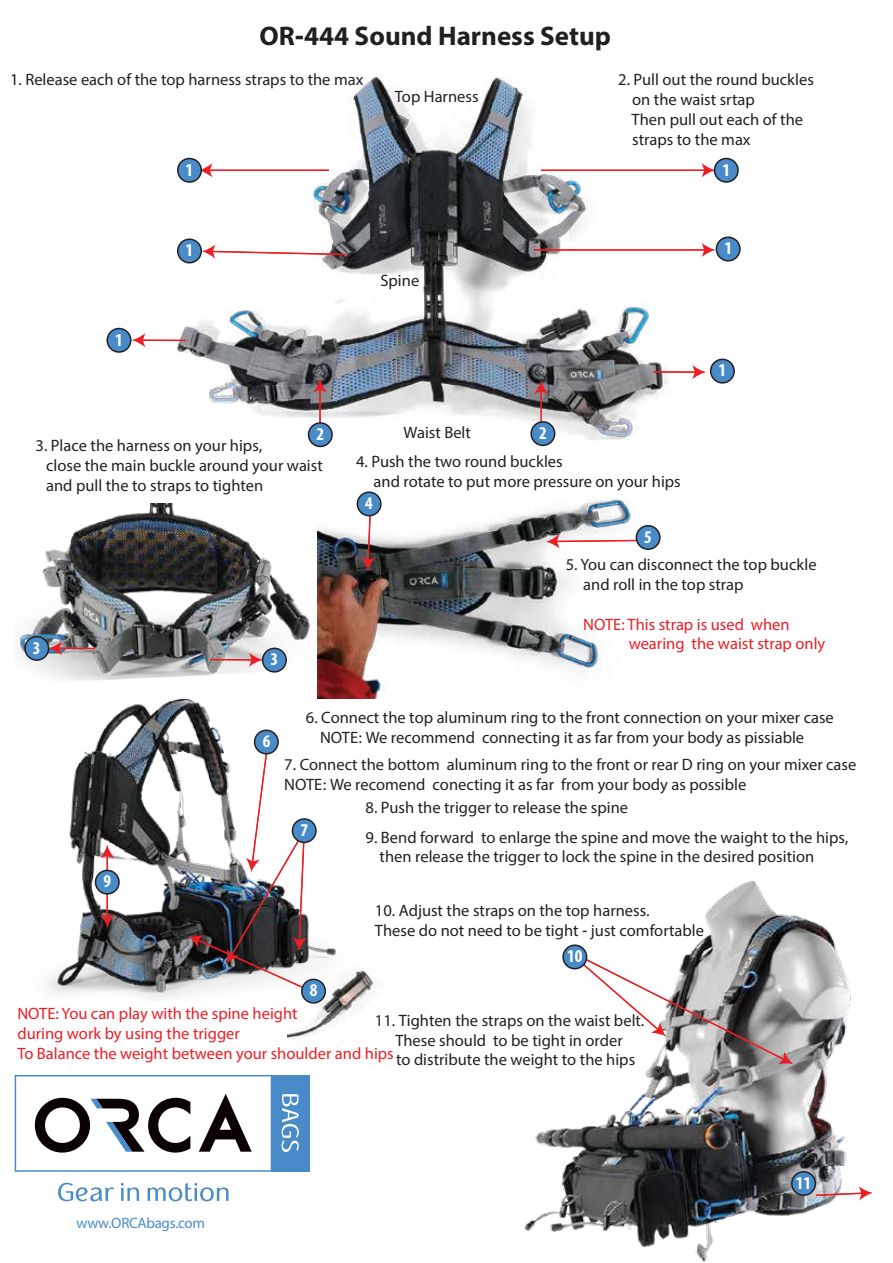
<style>
.page{position:relative;width:893px;height:1263px;background:#fff}
.page>*{position:absolute;margin:0;border:0;box-sizing:border-box;transform-origin:0 0}
.t1{font:700 27px "Myriad Hebrew";color:#231f20}
.t2{font:700 condensed 18px "Myriad Pro";color:#fff}
.t3{font:16.5px/19.8px "Myriad Hebrew";color:#231f20}
.t4{font:16.5px/19.8px "Myriad Pro";color:#231f20}
.t5{font:16.5px/19.8px "Myriad Pro";color:#ed1d24}
.t6{font:15px "Myriad Pro";letter-spacing:-.02em;color:#498bc9}
.s1{font-family:"Myriad Pro"}
</style>
<div class="page">
<img style="left:19px;top:504px;width:291px;height:144px">
<img style="left:524px;top:880px;width:336px;height:381px">
<img style="left:166px;top:77px;width:513px;height:371px">
<img style="left:317px;top:492px;width:343px;height:207px">
<img style="left:19px;top:648px;width:335px;height:351px">
<hr style="left:540px;top:390px;width:2px;height:54px;background:#ed1d24">
<svg style="left:534px;top:381px;width:14px;height:13px"></svg>
<hr style="left:319px;top:389px;width:2px;height:53px;background:#ed1d24">
<svg style="left:313px;top:380px;width:14px;height:12px"></svg>
<hr style="left:106px;top:854px;width:2px;height:64px;background:#ed1d24">
<svg style="left:100px;top:845px;width:14px;height:13px"></svg>
<svg style="left:100px;top:914px;width:14px;height:13px"></svg>
<svg style="left:564px;top:947px;width:228px;height:117px"></svg>
<svg style="left:814px;top:1186px;width:58px;height:14px"></svg>
<hr style="left:541px;top:170px;width:164px;height:1px;background:#ed1d24">
<svg style="left:702px;top:163px;width:12px;height:14px"></svg>
<hr style="left:534px;top:249px;width:171px;height:2px;background:#ed1d24">
<svg style="left:702px;top:243px;width:12px;height:14px"></svg>
<hr style="left:209px;top:170px;width:120px;height:1px;background:#ed1d24">
<svg style="left:200px;top:163px;width:12px;height:14px"></svg>
<svg style="left:202px;top:244px;width:146px;height:15px"></svg>
<hr style="left:142px;top:339px;width:44px;height:2px;background:#ed1d24">
<svg style="left:133px;top:333px;width:12px;height:14px"></svg>
<img style="left:189px;top:752px;width:118px;height:237px">
<hr style="left:58px;top:647px;width:37px;height:2px;background:#ed1d24">
<svg style="left:49px;top:641px;width:13px;height:14px"></svg>
<hr style="left:653px;top:371px;width:43px;height:2px;background:#ed1d24">
<svg style="left:692px;top:365px;width:13px;height:14px"></svg>
<svg style="left:547px;top:534px;width:92px;height:14px"></svg>
<svg style="left:361px;top:513px;width:14px;height:57px"></svg>
<hr style="left:210px;top:659px;width:43px;height:1px;background:#ed1d24">
<svg style="left:249px;top:653px;width:13px;height:14px"></svg>
<img style="left:288px;top:956px;width:86px;height:84px">
<div style="left:178px;top:159px;width:23px;height:23px;background:#498bc9;border-radius:50%"></div>
<div style="left:177px;top:158px;width:25px;height:25px;border:2px solid #231f20;border-radius:50%"></div>
<div style="left:309px;top:423px;width:23px;height:23px;background:#498bc9;border-radius:50%"></div>
<div style="left:308px;top:422px;width:25px;height:25px;border:2px solid #231f20;border-radius:50%"></div>
<div style="left:531px;top:422px;width:24px;height:23px;background:#498bc9;border-radius:50%"></div>
<div style="left:530px;top:421px;width:25px;height:25px;border:2px solid #231f20;border-radius:50%"></div>
<div style="left:25px;top:637px;width:24px;height:23px;background:#498bc9;border-radius:50%"></div>
<div style="left:24px;top:636px;width:25px;height:25px;border:2px solid #231f20;border-radius:50%"></div>
<div style="left:263px;top:648px;width:23px;height:24px;background:#498bc9;border-radius:50%"></div>
<div style="left:262px;top:648px;width:25px;height:25px;border:2px solid #231f20;border-radius:50%"></div>
<div style="left:357px;top:492px;width:24px;height:24px;background:#498bc9;border-radius:50%"></div>
<div style="left:357px;top:491px;width:25px;height:25px;border:2px solid #231f20;border-radius:50%"></div>
<div style="left:636px;top:526px;width:24px;height:23px;background:#498bc9;border-radius:50%"></div>
<div style="left:636px;top:525px;width:25px;height:25px;border:2px solid #231f20;border-radius:50%"></div>
<div style="left:255px;top:730px;width:23px;height:24px;background:#498bc9;border-radius:50%"></div>
<div style="left:254px;top:729px;width:25px;height:25px;border:2px solid #231f20;border-radius:50%"></div>
<div style="left:292px;top:819px;width:24px;height:23px;background:#498bc9;border-radius:50%"></div>
<div style="left:292px;top:818px;width:25px;height:25px;border:2px solid #231f20;border-radius:50%"></div>
<div style="left:563px;top:945px;width:24px;height:24px;background:#498bc9;border-radius:50%"></div>
<div style="left:562px;top:944px;width:25px;height:25px;border:2px solid #231f20;border-radius:50%"></div>
<div style="left:792px;top:1172px;width:23px;height:23px;background:#498bc9;border-radius:50%"></div>
<div style="left:791px;top:1171px;width:25px;height:25px;border:2px solid #231f20;border-radius:50%"></div>
<div style="left:302px;top:979px;width:23px;height:24px;background:#498bc9;border-radius:50%"></div>
<div style="left:301px;top:979px;width:25px;height:25px;border:2px solid #231f20;border-radius:50%"></div>
<div style="left:96px;top:870px;width:23px;height:24px;background:#498bc9;border-radius:50%"></div>
<div style="left:95px;top:870px;width:25px;height:25px;border:2px solid #231f20;border-radius:50%"></div>
<div style="left:107px;top:328px;width:24px;height:24px;background:#498bc9;border-radius:50%"></div>
<div style="left:107px;top:328px;width:24px;height:25px;border:2px solid #231f20;border-radius:50%"></div>
<div style="left:178px;top:239px;width:23px;height:24px;background:#498bc9;border-radius:50%"></div>
<div style="left:177px;top:238px;width:25px;height:25px;border:2px solid #231f20;border-radius:50%"></div>
<div style="left:714px;top:159px;width:24px;height:23px;background:#498bc9;border-radius:50%"></div>
<div style="left:714px;top:158px;width:25px;height:25px;border:2px solid #231f20;border-radius:50%"></div>
<div style="left:711px;top:359px;width:23px;height:24px;background:#498bc9;border-radius:50%"></div>
<div style="left:710px;top:359px;width:25px;height:25px;border:2px solid #231f20;border-radius:50%"></div>
<div style="left:716px;top:237px;width:24px;height:24px;background:#498bc9;border-radius:50%"></div>
<div style="left:716px;top:236px;width:25px;height:25px;border:2px solid #231f20;border-radius:50%"></div>
<svg style="left:58px;top:1183px;width:56px;height:18px"></svg>
<svg style="left:121px;top:1183px;width:18px;height:18px"></svg>
<svg style="left:148px;top:1183px;width:80px;height:18px"></svg>
<div style="left:271px;top:1075px;width:39px;height:97px;background:#498bc9"></div>
<svg style="left:282px;top:1094px;width:17px;height:58px"></svg>
<svg style="left:15px;top:1075px;width:256px;height:97px"></svg>
<h1 class="t1" style="left:260px;top:21px;width:353px">OR-444 Sound Harness Setup</h1>
<p class="t3" style="left:10px;top:71px;width:355px"><span class="s1">1.</span> Release each of the top harness straps to the max</p>
<p class="t4" style="left:632px;top:69px;width:184px;text-indent:-13px">2. Pull out the round buckles on the waist srtap<br>Then pull out each of the straps to the max</p>
<p class="t4" style="left:395px;top:86px;width:85px">Top Harness</p>
<p class="t2" style="left:186px;top:158px;width:9px">1</p>
<p class="t2" style="left:115px;top:328px;width:9px">1</p>
<p class="t2" style="left:186px;top:239px;width:9px">1</p>
<p class="t4" style="left:380px;top:270px;width:40px">Spine</p>
<p class="t4" style="left:404px;top:422px;width:69px">Waist Belt</p>
<p class="t2" style="left:316px;top:423px;width:9px">2</p>
<p class="t2" style="left:539px;top:422px;width:9px">2</p>
<p class="t3" style="left:46px;top:436px;width:278px;text-indent:-11px"><span class="s1">3.</span> Place the harness on your hips,<br>close the main buckle around your waist and pull the to straps to tighten</p>
<p class="t4" style="left:374px;top:451px;width:309px;text-indent:-17px">4. Push the two round buckles<br>and rotate to put more pressure on your hips</p>
<p class="t2" style="left:365px;top:492px;width:9px">4</p>
<p class="t2" style="left:644px;top:525px;width:9px">5</p>
<p class="t2" style="left:722px;top:158px;width:9px">1</p>
<p class="t2" style="left:724px;top:237px;width:9px">1</p>
<p class="t2" style="left:719px;top:359px;width:9px">1</p>
<p class="t2" style="left:33px;top:636px;width:9px">3</p>
<p class="t2" style="left:103px;top:870px;width:9px">9</p>
<p class="t2" style="left:271px;top:648px;width:9px">3</p>
<p class="t4" style="left:583px;top:554px;width:235px;text-indent:-17px">5. You can disconnect the top buckle and roll in the top strap</p>
<p class="t5" style="left:629px;top:614px;width:198px;text-indent:-45px">NOTE: This strap is used when wearing the waist strap only</p>
<p class="t2" style="left:263px;top:730px;width:9px">6</p>
<p class="t3" style="left:320px;top:708px;width:515px;text-indent:-14px"><span class="s1">6.</span> Connect the top aluminum ring to the front connection on your mixer case<br>NOTE: We recommend connecting it as far from your body as pissiable</p>
<p class="t3" style="left:284px;top:755px;width:574px"><span class="s1">7.</span> Connect the bottom aluminum ring to the front or rear D ring on your mixer case<br>NOTE: We recomend conecting it as far from your body as possible</p>
<p class="t2" style="left:300px;top:819px;width:9px">7</p>
<p class="t3" style="left:366px;top:799px;width:264px"><span class="s1">8.</span> Push the trigger to release the spine</p>
<p class="t3" style="left:380px;top:828px;width:470px;text-indent:-14px"><span class="s1">9.</span> Bend forward to enlarge the spine and move the waight to the hips, then release the trigger to lock the spine in the desired position</p>
<p class="t2" style="left:310px;top:979px;width:9px">8</p>
<p class="t3" style="left:375px;top:902px;width:331px"><span class="s1">10.</span> Adjust the straps on the top harness.<br>These do not need to be tight - just comfortable</p>
<p class="t2" style="left:567px;top:945px;width:17px">10</p>
<p class="t5" style="left:17px;top:1003px;width:378px">NOTE: You can play with the spine height<br>during work by using the trigger<br>To Balance the weight between your shoulder and hips</p>
<p class="t3" style="left:395px;top:1011px;width:251px;text-indent:-20px"><span class="s1">11.</span> Tighten the straps on the waist belt.<br>These should to be tight in order<br>to distribute the weight to the hips</p>
<p class="t6" style="left:77px;top:1214px;width:130px">www.ORCAbags.com</p>
<p class="t2" style="left:796px;top:1171px;width:17px">11</p>
</div>
